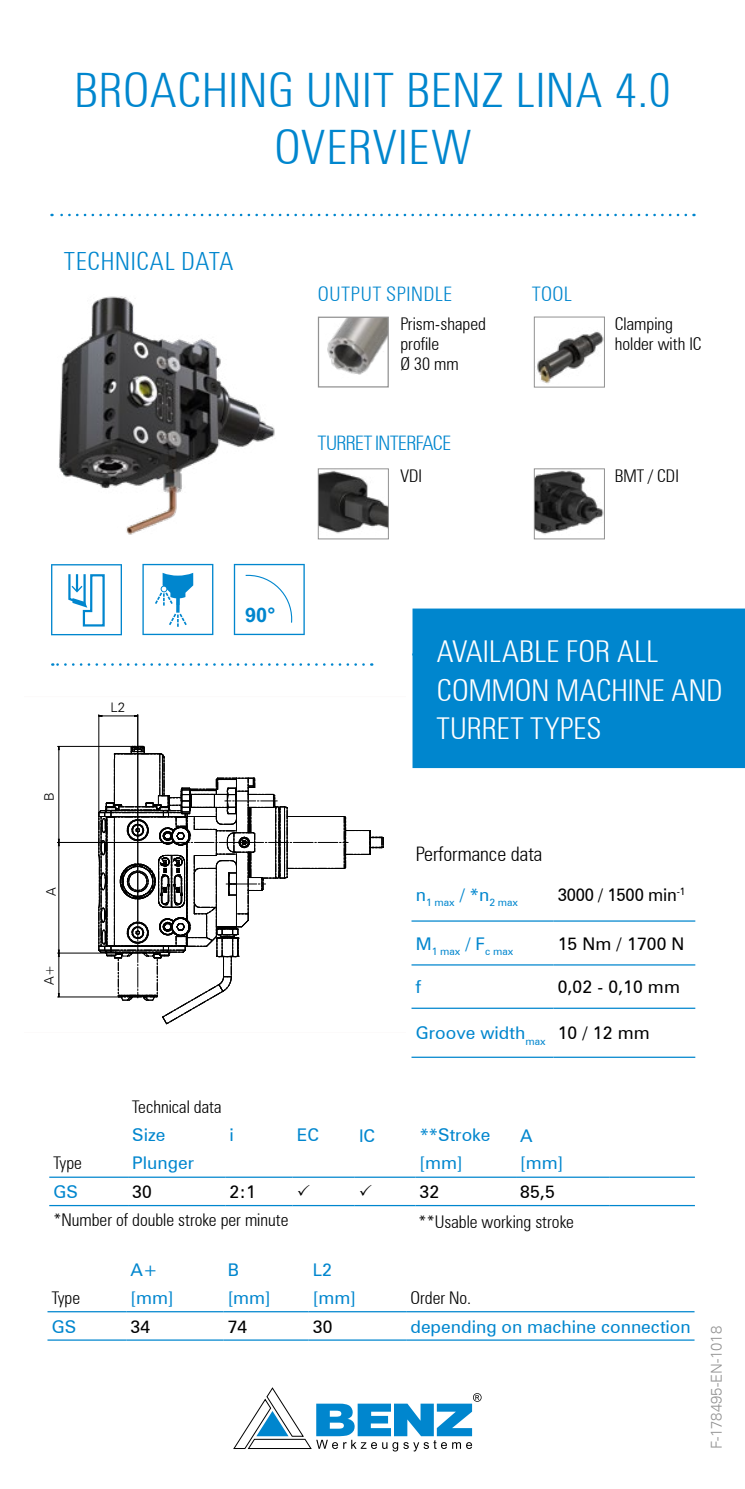
<style>
.page{position:relative;width:745px;height:1489px;background:#fff}
.page>*{position:absolute;margin:0;border:0;box-sizing:border-box;transform-origin:0 0}
.t1{font:300 condensed 47.5px/57px "Zurich BT";letter-spacing:.02em;color:#0086ce;text-align:center}
.t2{font:300 condensed 30px/38.8px "Zurich BT";color:#fff}
.t3{font:300 condensed 25px "Zurich BT";letter-spacing:.03em;color:#0086ce}
.t4{font:300 condensed 20px "Zurich BT";letter-spacing:-.03em;color:#0086ce}
.t5{font:300 condensed 20px "Zurich BT";color:#000}
.t6{font:300 condensed 20px "Zurich BT";letter-spacing:.04em;color:#0086ce}
.t7{font:300 condensed 20px "Zurich BT";letter-spacing:.015em;color:#0086ce}
.t8{font:700 20px "Arial";color:#0086ce}
.t9{font:300 condensed 17.5px/20px "Zurich BT";color:#000}
.t10{font:17.5px "Zurich BT";color:#0086ce}
.t11{font:17.5px "Zurich BT";letter-spacing:.01em;color:#000}
.t12{font:17.5px "Zurich BT";letter-spacing:-.01em;color:#000;scale:.95 1}
.t13{font:300 15px "Zurich BT";color:#929292}
.t14{font:300 13.25px "Zurich BT";color:#000}
.t15{font:10.25px "Zurich BT";color:#0086ce}
.s1{font-family:"Zimmer Group Sans";font-stretch:normal;color:#0086ce}
.s2{color:#000}
</style>
<div class="page">
<img style="left:59px;top:296px;width:216px;height:239px">
<svg style="left:142px;top:564px;width:71px;height:71px"></svg>
<svg style="left:234px;top:564px;width:70px;height:71px"></svg>
<svg style="left:51px;top:564px;width:71px;height:71px"></svg>
<svg style="left:57px;top:714px;width:327px;height:311px"></svg>
<div style="left:412px;top:608px;width:332px;height:160px;background:#0086ce"></div>
<img style="left:319px;top:318px;width:67px;height:67px">
<div style="left:317px;top:316px;width:71px;height:71px;border:1px solid #929292"></div>
<img style="left:537px;top:331px;width:65px;height:53px">
<div style="left:533px;top:316px;width:71px;height:71px;border:1px solid #929292"></div>
<img style="left:319px;top:470px;width:67px;height:64px">
<div style="left:317px;top:468px;width:71px;height:71px;border:1px solid #929292"></div>
<img style="left:535px;top:470px;width:67px;height:65px">
<div style="left:533px;top:468px;width:71px;height:71px;border:1px solid #929292"></div>
<hr style="left:49px;top:1176px;width:79px;height:1px;background:#0086ce">
<hr style="left:128px;top:1176px;width:97px;height:1px;background:#0086ce">
<hr style="left:225px;top:1176px;width:67px;height:1px;background:#0086ce">
<hr style="left:292px;top:1176px;width:62px;height:1px;background:#0086ce">
<hr style="left:354px;top:1176px;width:61px;height:1px;background:#0086ce">
<hr style="left:415px;top:1176px;width:100px;height:1px;background:#0086ce">
<hr style="left:515px;top:1176px;width:94px;height:1px;background:#0086ce">
<hr style="left:609px;top:1176px;width:85px;height:1px;background:#0086ce">
<hr style="left:49px;top:1204px;width:79px;height:2px;background:#0086ce">
<hr style="left:128px;top:1204px;width:97px;height:2px;background:#0086ce">
<hr style="left:225px;top:1204px;width:67px;height:2px;background:#0086ce">
<hr style="left:292px;top:1204px;width:62px;height:2px;background:#0086ce">
<hr style="left:354px;top:1204px;width:61px;height:2px;background:#0086ce">
<hr style="left:415px;top:1204px;width:100px;height:2px;background:#0086ce">
<hr style="left:515px;top:1204px;width:94px;height:2px;background:#0086ce">
<hr style="left:609px;top:1204px;width:85px;height:2px;background:#0086ce">
<svg style="left:51px;top:214px;width:634px;height:2px"></svg>
<svg style="left:52px;top:663px;width:311px;height:2px"></svg>
<hr style="left:411px;top:920px;width:142px;height:1px;background:#0086ce">
<hr style="left:553px;top:920px;width:141px;height:1px;background:#0086ce">
<hr style="left:411px;top:964px;width:142px;height:1px;background:#0086ce">
<hr style="left:553px;top:964px;width:141px;height:1px;background:#0086ce">
<hr style="left:411px;top:1007px;width:142px;height:1px;background:#0086ce">
<hr style="left:553px;top:1007px;width:141px;height:1px;background:#0086ce">
<hr style="left:411px;top:1056px;width:142px;height:1px;background:#0086ce">
<hr style="left:553px;top:1056px;width:141px;height:1px;background:#0086ce">
<hr style="left:47px;top:1310px;width:79px;height:2px;background:#0086ce">
<hr style="left:126px;top:1310px;width:97px;height:2px;background:#0086ce">
<hr style="left:223px;top:1310px;width:85px;height:2px;background:#0086ce">
<hr style="left:308px;top:1310px;width:98px;height:2px;background:#0086ce">
<hr style="left:406px;top:1310px;width:288px;height:2px;background:#0086ce">
<hr style="left:47px;top:1339px;width:79px;height:1px;background:#0086ce">
<hr style="left:126px;top:1339px;width:97px;height:1px;background:#0086ce">
<hr style="left:223px;top:1339px;width:85px;height:1px;background:#0086ce">
<hr style="left:308px;top:1339px;width:98px;height:1px;background:#0086ce">
<hr style="left:406px;top:1339px;width:288px;height:1px;background:#0086ce">
<svg style="left:234px;top:1387px;width:247px;height:64px"></svg>
<h1 class="t1" style="left:74px;top:61px;width:597px">BROACHING UNIT BENZ LINA 4.0<br>OVERVIEW</h1>
<h3 class="t3" style="left:64px;top:246px;width:170px">TECHNICAL DATA</h3>
<p class="t6" style="left:317px;top:282px;width:136px">OUTPUT SPINDLE</p>
<p class="t9" style="left:400px;top:313px;width:87px">Prism-shaped profile<br>Ø 30 mm</p>
<p class="t4" style="left:317px;top:431px;width:135px">TURRET INTERFACE</p>
<p class="t7" style="left:532px;top:282px;width:41px">TOOL</p>
<p class="t9" style="left:614px;top:313px;width:88px">Clamping holder with IC</p>
<p class="t9" style="left:400px;top:465px;width:23px">VDI</p>
<p class="t9" style="left:614px;top:465px;width:66px">BMT / CDI</p>
<p class="t14" style="left:41px;top:800px;width:10px;rotate:-90deg">B</p>
<p class="t14" style="left:43px;top:896px;width:10px;rotate:-90deg">A</p>
<p class="t14" style="left:41px;top:984px;width:21px;rotate:-90deg">A+</p>
<p class="t14" style="left:110px;top:699px;width:16px">L2</p>
<p class="t8" style="left:245px;top:601px;width:32px">90°</p>
<h2 class="t2" style="left:436px;top:631px;width:287px;text-indent:-24px"><span class="s1">-</span> AVAILABLE FOR ALL<br>COMMON MACHINE AND<br>TURRET TYPES</h2>
<p class="t5" style="left:415px;top:841px;width:128px">Performance data</p>
<p class="t15" style="left:415px;top:896px;width:104px"><sup>n</sup>1 max <sup>/</sup> <sup>*n</sup>2 max</p>
<p class="t12" style="left:557px;top:883px;width:136px">3000 / 1500 min<sup>-1</sup></p>
<p class="t15" style="left:415px;top:945px;width:99px"><sup>M</sup>1 max <sup>/</sup> <sup>F</sup>c max</p>
<p class="t11" style="left:557px;top:932px;width:128px">15 Nm / 1700 N</p>
<p class="t10" style="left:415px;top:976px;width:7px">f</p>
<p class="t11" style="left:557px;top:976px;width:124px">0,02 - 0,10 mm</p>
<p class="t10" style="left:415px;top:1022px;width:235px">Groove width<sub>max</sub> <span class="s2">10 / 12 mm</span></p>
<p class="t9" style="left:132px;top:1096px;width:91px">Technical data</p>
<p class="t10" style="left:132px;top:1124px;width:35px">Size</p>
<p class="t10" style="left:229px;top:1124px;width:6px">i</p>
<p class="t10" style="left:297px;top:1124px;width:24px">EC</p>
<p class="t10" style="left:359px;top:1124px;width:18px">IC</p>
<p class="t10" style="left:419px;top:1124px;width:72px">**Stroke</p>
<p class="t10" style="left:520px;top:1124px;width:14px">A</p>
<p class="t9" style="left:53px;top:1152px;width:30px">Type</p>
<p class="t10" style="left:132px;top:1152px;width:64px">Plunger</p>
<p class="t10" style="left:419px;top:1152px;width:44px">[mm]</p>
<p class="t10" style="left:520px;top:1152px;width:44px">[mm]</p>
<p class="t10" style="left:53px;top:1181px;width:26px">GS</p>
<p class="t11" style="left:132px;top:1181px;width:21px">30</p>
<p class="t11" style="left:229px;top:1181px;width:28px">2:1</p>
<p class="t11" style="left:419px;top:1181px;width:21px">32</p>
<p class="t11" style="left:520px;top:1181px;width:36px">85,5</p>
<p class="t9" style="left:53px;top:1209px;width:236px">*Number of double stroke per minute</p>
<p class="t9" style="left:418px;top:1210px;width:157px">**Usable working stroke</p>
<p class="t10" style="left:130px;top:1258px;width:29px">A+</p>
<p class="t10" style="left:227px;top:1259px;width:13px">B</p>
<p class="t10" style="left:312px;top:1259px;width:21px">L2</p>
<p class="t9" style="left:52px;top:1287px;width:30px">Type</p>
<p class="t10" style="left:130px;top:1286px;width:44px">[mm]</p>
<p class="t10" style="left:227px;top:1286px;width:44px">[mm]</p>
<p class="t10" style="left:312px;top:1286px;width:44px">[mm]</p>
<p class="t9" style="left:410px;top:1287px;width:62px">Order No.</p>
<p class="t10" style="left:52px;top:1315px;width:26px">GS</p>
<p class="t11" style="left:130px;top:1315px;width:21px">34</p>
<p class="t11" style="left:227px;top:1315px;width:21px">74</p>
<p class="t11" style="left:312px;top:1315px;width:21px">30</p>
<p class="t10" style="left:410px;top:1315px;width:282px">depending on machine connection</p>
<p class="t13" style="left:707px;top:1448px;width:124px;rotate:-90deg">F-178495-EN-1018</p>
</div>
